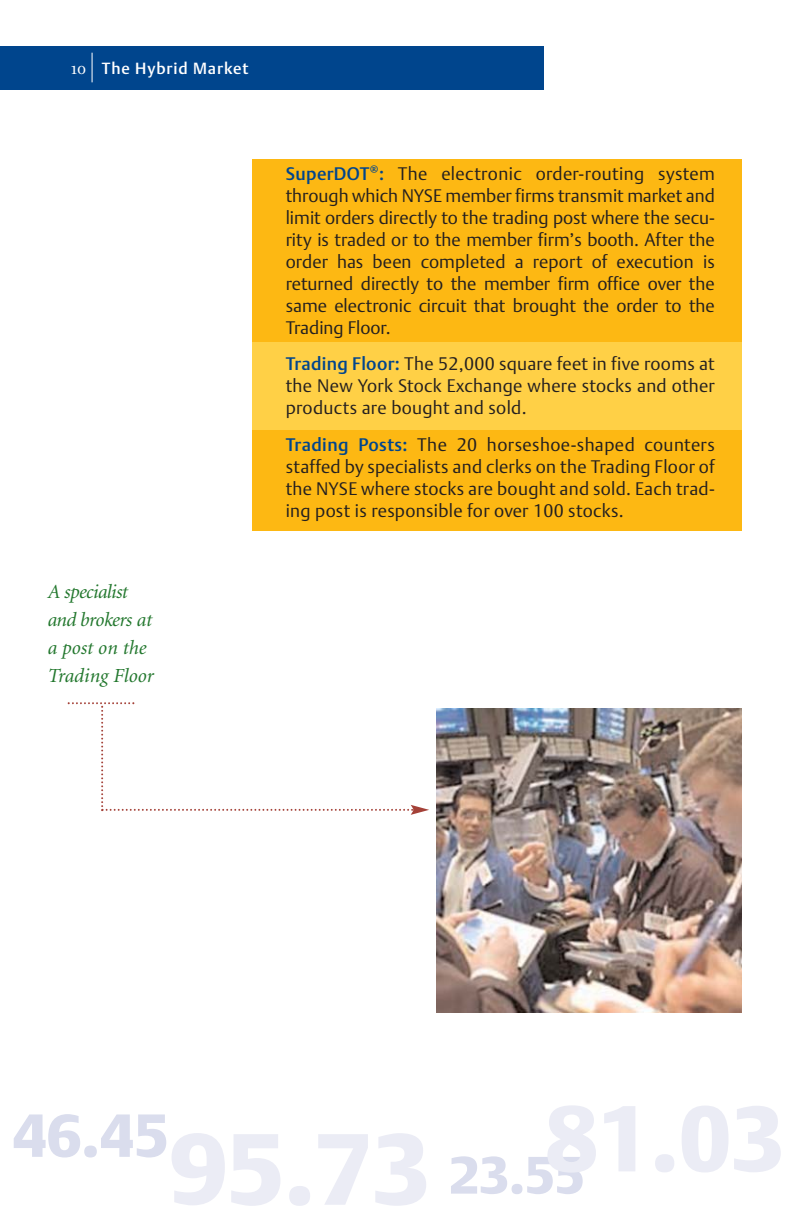
<style>
.page{position:relative;width:792px;height:1224px;background:#fff}
.page>*{position:absolute;margin:0;border:0;box-sizing:border-box;transform-origin:0 0}
.t1{font:60px "DTL Argo T Black";color:#dadded}
.t2{font:52px "DTL Argo T Black";color:#dadded}
.t3{font:italic 20px/28px "Minion";letter-spacing:-.02em;color:#22772d}
.t4{font:18px/22px "DTL Argo T Light";letter-spacing:.015em;color:#231f20;text-align:justify}
.t5{font:16px "DTL Argo T Medium";letter-spacing:.055em;color:#fff}
.s1{font-family:"Minion Exp";font-size:18px}
.s2{font-family:"DTL Argo T Medium";color:#00458d}
</style>
<div class="page">
<div style="left:252px;top:181px;width:489px;height:341px;background:#ffd046"></div>
<div style="left:252px;top:430px;width:489px;height:100px;background:#fdb813"></div>
<div style="left:252px;top:160px;width:489px;height:182px;background:#fdb813"></div>
<div style="left:0;top:46px;width:543px;height:44px;background:#00458d"></div>
<svg style="left:92px;top:53px;width:1px;height:29px"></svg>
<img style="left:436px;top:708px;width:305px;height:304px">
<svg style="left:68px;top:702px;width:361px;height:113px"></svg>
<p class="t5" style="left:71px;top:61px;width:179px"><span class="s1">10</span> The Hybrid Market</p>
<p class="t3" style="left:47px;top:579px;width:108px">A specialist and brokers at a post on the<br>Trading Floor</p>
<p class="t4" style="left:286px;top:164px;width:431px"><span class="s2">SuperDOT</span><sup>®</sup><span class="s2">:</span> The electronic order-routing system through which NYSE member firms transmit market and limit orders directly to the trading post where the secu&shy;rity is traded or to the member firm’s booth. After the order has been completed a report of execution is returned directly to the member firm office over the same electronic circuit that brought the order to the Trading Floor.</p>
<p class="t4" style="left:286px;top:354px;width:431px"><span class="s2">Trading Floor:</span> The 52,000 square feet in five rooms at the New York Stock Exchange where stocks and other products are bought and sold.</p>
<p class="t4" style="left:286px;top:435px;width:431px"><span class="s2">Trading Posts:</span> The 20 horseshoe-shaped counters staffed by specialists and clerks on the Trading Floor of the NYSE where stocks are bought and sold. Each trad&shy;ing post is responsible for over 100 stocks.</p>
<h1 class="t1" style="left:12px;top:1110px;width:158px">46.45</h1>
<h2 class="t2" style="left:449px;top:1153px;width:336px">23.55<sup>81.03</sup></h2>
</div>
